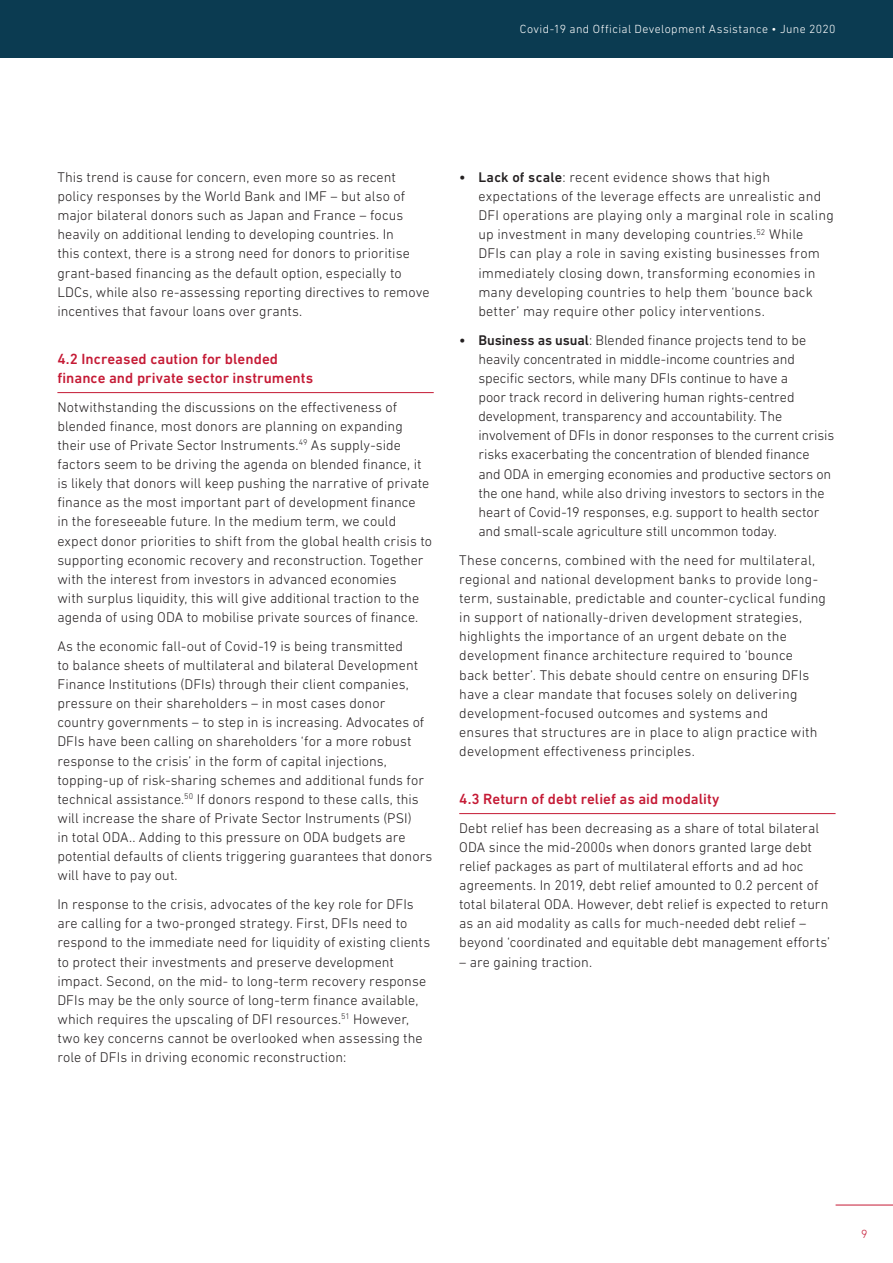
<style>
.page{position:relative;width:893px;height:1263px;background:#fff}
.page>*{position:absolute;margin:0;border:0;box-sizing:border-box;transform-origin:0 0}
.t1{font:500 15px/19.2px "DIN Next LT Pro";letter-spacing:.005em;color:#c51a35}
.t2{font:300 14.25px/19.2px "DIN Next LT Pro";letter-spacing:.005em;color:#231f20}
.t3{font:300 12px "DIN Next LT Pro";letter-spacing:.03em;color:#fff}
.t4{font:300 12px "DIN Next LT Pro";color:#c51a35}
.s1{font-weight:500}
</style>
<div class="page">
<hr style="left:836px;top:1205px;width:57px;height:1px;background:#c51a35">
<hr style="left:57px;top:392px;width:377px;height:1px;background:#c51a35">
<hr style="left:459px;top:813px;width:377px;height:1px;background:#c51a35">
<div style="left:0;top:0;width:893px;height:57px;background:#0b3b51"></div>
<p class="t3" style="left:520px;top:22px;width:317px">Covid-19 and Official Development Assistance • June 2020</p>
<p class="t2" style="left:57px;top:167px;width:374px">This trend is cause for concern, even more so as recent policy responses by the World Bank and IMF – but also of major bilateral donors such as Japan and France – focus heavily on additional lending to developing countries. In<br>this context, there is a strong need for donors to prioritise grant-based financing as the default option, especially to LDCs, while also re-assessing reporting directives to remove incentives that favour loans over grants.</p>
<p class="t1" style="left:57px;top:349px;width:257px">4.2 Increased caution for blended finance and private sector instruments</p>
<p class="t2" style="left:57px;top:397px;width:376px">Notwithstanding the discussions on the effectiveness of blended finance, most donors are planning on expanding their use of Private Sector Instruments.<sup>49</sup> As supply-side factors seem to be driving the agenda on blended finance, it is likely that donors will keep pushing the narrative of private finance as the most important part of development finance<br>in the foreseeable future. In the medium term, we could expect donor priorities to shift from the global health crisis to supporting economic recovery and reconstruction. Together with the interest from investors in advanced economies<br>with surplus liquidity, this will give additional traction to the agenda of using ODA to mobilise private sources of finance.</p>
<p class="t2" style="left:57px;top:636px;width:376px">As the economic fall-out of Covid-19 is being transmitted<br>to balance sheets of multilateral and bilateral Development Finance Institutions (DFIs) through their client companies, pressure on their shareholders – in most cases donor country governments – to step in is increasing. Advocates of DFIs have been calling on shareholders ‘for a more robust response to the crisis’ in the form of capital injections, topping-up of risk-sharing schemes and additional funds for technical assistance.<sup>50</sup> If donors respond to these calls, this will increase the share of Private Sector Instruments (PSI)<br>in total ODA.. Adding to this pressure on ODA budgets are potential defaults of clients triggering guarantees that donors will have to pay out.</p>
<p class="t2" style="left:57px;top:894px;width:374px">In response to the crisis, advocates of the key role for DFIs are calling for a two-pronged strategy. First, DFIs need to respond to the immediate need for liquidity of existing clients to protect their investments and preserve development impact. Second, on the mid- to long-term recovery response DFIs may be the only source of long-term finance available, which requires the upscaling of DFI resources.<sup>51</sup> However, two key concerns cannot be overlooked when assessing the role of DFIs in driving economic reconstruction:</p>
<p class="t2" style="left:478px;top:167px;width:357px;text-indent:-19px"><span class="s1">• Lack of scale</span>: recent evidence shows that high expectations of the leverage effects are unrealistic and DFI operations are playing only a marginal role in scaling up investment in many developing countries.<sup>52</sup> While DFIs can play a role in saving existing businesses from immediately closing down, transforming economies in many developing countries to help them ‘bounce back better’ may require other policy interventions.</p>
<p class="t2" style="left:478px;top:330px;width:357px;text-indent:-19px"><span class="s1">• Business as usual</span>: Blended finance projects tend to be heavily concentrated in middle-income countries and specific sectors, while many DFIs continue to have a<br>poor track record in delivering human rights-centred development, transparency and accountability. The involvement of DFIs in donor responses to the current crisis risks exacerbating the concentration of blended finance and ODA in emerging economies and productive sectors on the one hand, while also driving investors to sectors in the heart of Covid-19 responses, e.g. support to health sector and small-scale agriculture still uncommon today.</p>
<p class="t2" style="left:459px;top:550px;width:368px">These concerns, combined with the need for multilateral, regional and national development banks to provide long&shy;term, sustainable, predictable and counter-cyclical funding in support of nationally-driven development strategies, highlights the importance of an urgent debate on the development finance architecture required to ‘bounce<br>back better’. This debate should centre on ensuring DFIs have a clear mandate that focuses solely on delivering development-focused outcomes and systems and<br>ensures that structures are in place to align practice with development effectiveness principles.</p>
<p class="t1" style="left:459px;top:789px;width:262px">4.3 Return of debt relief as aid modality</p>
<p class="t2" style="left:459px;top:818px;width:372px">Debt relief has been decreasing as a share of total bilateral ODA since the mid-2000s when donors granted large debt relief packages as part of multilateral efforts and ad hoc agreements. In 2019, debt relief amounted to 0.2 percent of total bilateral ODA. However, debt relief is expected to return as an aid modality as calls for much-needed debt relief – beyond ‘coordinated and equitable debt management efforts’</p>
<p class="t2" style="left:459px;top:952px;width:134px">– are gaining traction.</p>
<p class="t4" style="left:861px;top:1227px;width:8px">9</p>
</div>
